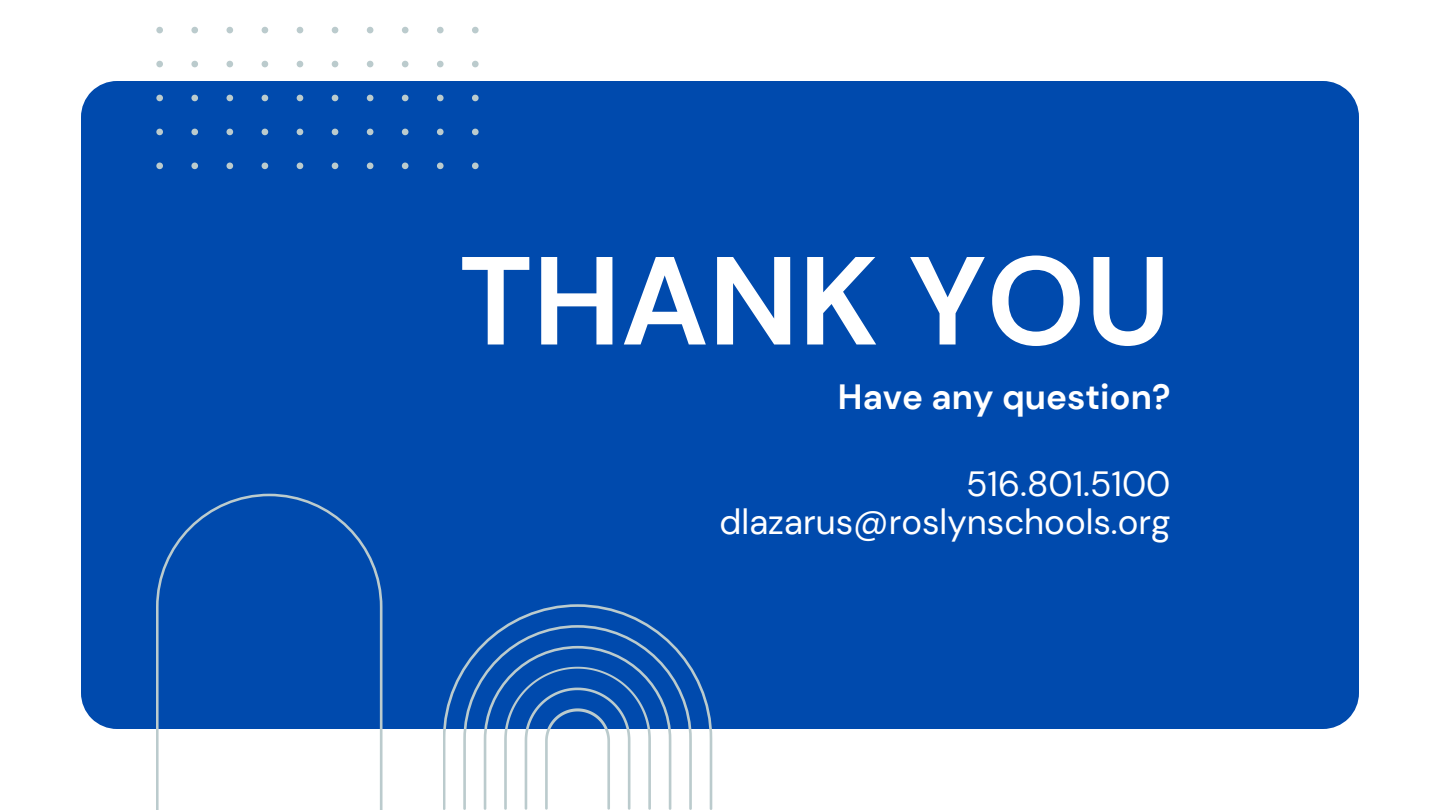
<style>
.page{position:relative;width:1440px;height:810px;background:#fff}
.page>*{position:absolute;margin:0;border:0;box-sizing:border-box;transform-origin:0 0}
.t1{font:700 125px "DM Sans";color:#fff}
.t2{font:35px "DM Sans";color:#fff}
.t3{font:700 35px "DM Sans";color:#fff}
</style>
<div class="page">
<div style="left:81px;top:81px;width:1278px;height:648px;background:#004aad"></div>
<svg style="left:156px;top:26px;width:323px;height:143px;fill:#004aad"></svg>
<svg style="left:156px;top:494px;width:226px;height:316px;fill:#004aad"></svg>
<svg style="left:443px;top:604px;width:269px;height:206px;fill:#004aad"></svg>
<p class="t1" style="left:459px;top:220px;width:713px">THANK YOU</p>
<p class="t3" style="left:838px;top:374px;width:334px">Have any question?</p>
<p class="t2" style="left:966px;top:461px;width:206px">516.801.5100</p>
<p class="t2" style="left:720px;top:499px;width:452px">dlazarus@roslynschools.org</p>
</div>
